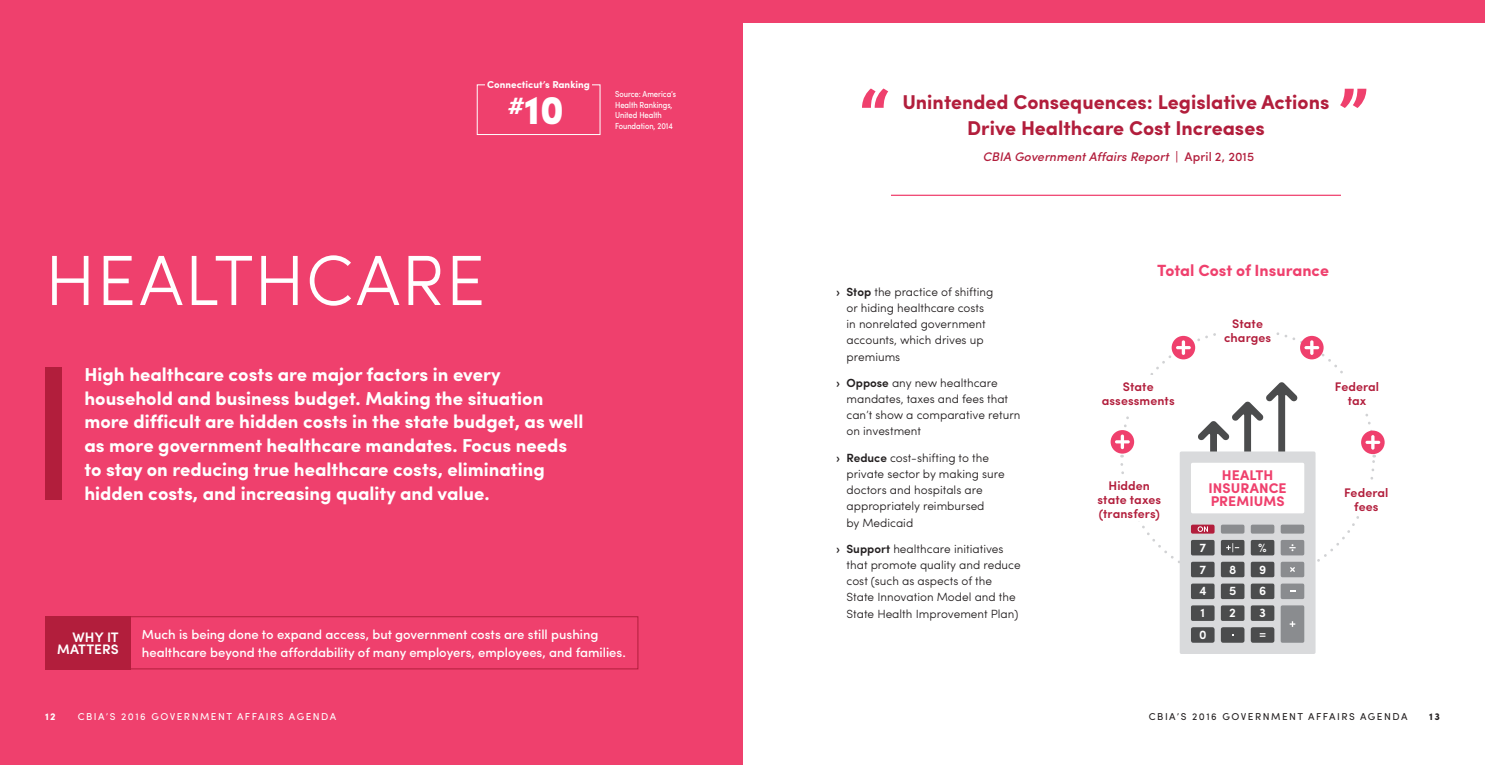
<style>
.page{position:relative;width:1485px;height:765px;background:#fff}
.page>*{position:absolute;margin:0;border:0;box-sizing:border-box;transform-origin:0 0}
.t1{font:900 72.38px "Sofia Pro";color:#ef406d}
.t2{font:300 71.25px "Sofia Pro";letter-spacing:.015em;color:#fff}
.t3{font:900 40.5px "Sofia Pro";color:#fff}
.t4{font:700 20px/26.2px "Sofia Pro";color:#b21e3c;text-align:center}
.t5{font:700 18.75px/23.8px "Sofia Pro";color:#fff}
.t6{font:700 16.25px "Sofia Pro";color:#ef406d}
.t7{font:700 14px/13.4px "Sofia Pro";letter-spacing:.005em;color:#ef406d;text-align:center}
.t8{font:600 13.75px/12.5px "Sofia Pro";letter-spacing:.005em;color:#fff;text-align:right}
.t9{font:500 13.12px/18.1px "Sofia Pro";color:#fff}
.t10{font:600 12.5px/13.9px "Sofia Pro";letter-spacing:.005em;color:#b21e3c;text-align:center}
.t11{font:italic 500 12.5px "Sofia Pro";letter-spacing:.005em;color:#b21e3c}
.t12{font:600 12.5px "Sofia Pro";color:#fff}
.t13{font:300 11.88px/16.2px "Sofia Pro";color:#231f20}
.t14{font:10px "Sofia Pro";letter-spacing:.15em;color:#fff}
.t15{font:10px "Sofia Pro";letter-spacing:.15em;color:#231f20}
.t16{font:700 10px "Sofia Pro";color:#fff}
.t17{font:700 10px "Sofia Pro";color:#231f20}
.t18{font:condensed 8.75px/10.9px "Sofia Pro";color:#fff}
.s1{font-style:normal}
.s2{font-weight:700}
.s3{font-weight:600}
</style>
<div class="page">
<div style="left:0;top:0;width:742px;height:765px;background:#ef406d"></div>
<div style="left:741px;top:0;width:744px;height:22px;background:#ef406d"></div>
<div style="left:45px;top:367px;width:17px;height:133px;background:#b21e3c"></div>
<div style="left:477px;top:84px;width:124px;height:51px;border:1px solid #fff"></div>
<div style="left:485px;top:81px;width:107px;height:8px;background:#ef406d"></div>
<hr style="left:891px;top:195px;width:450px;height:1px;background:#ef406d">
<div style="left:1111px;top:430px;width:23px;height:24px;background:#ef406d;border-radius:50%"></div>
<svg style="left:1361px;top:431px;width:24px;height:23px"></svg>
<div style="left:130px;top:616px;width:508px;height:53px;border:1px solid #b21e3c"></div>
<div style="left:45px;top:616px;width:85px;height:53px;background:#b21e3c"></div>
<div style="left:1180px;top:452px;width:136px;height:202px;background:#d9dadc;border-radius:2px"></div>
<div style="left:1191px;top:584px;width:24px;height:15px;background:#4b4c4d;border-radius:2px"></div>
<div style="left:1191px;top:605px;width:24px;height:16px;background:#4b4c4d;border-radius:2px"></div>
<div style="left:1191px;top:627px;width:24px;height:16px;background:#4b4c4d;border-radius:2px"></div>
<div style="left:1221px;top:584px;width:23px;height:15px;background:#4b4c4d;border-radius:2px"></div>
<div style="left:1221px;top:605px;width:23px;height:16px;background:#4b4c4d;border-radius:2px"></div>
<div style="left:1251px;top:584px;width:23px;height:15px;background:#4b4c4d;border-radius:2px"></div>
<div style="left:1251px;top:605px;width:23px;height:16px;background:#4b4c4d;border-radius:2px"></div>
<div style="left:1251px;top:627px;width:23px;height:16px;background:#4b4c4d;border-radius:2px"></div>
<svg style="left:1260px;top:633px;width:5px;height:4px"></svg>
<div style="left:1281px;top:605px;width:23px;height:38px;background:#8a8c8f;border-radius:2px"></div>
<svg style="left:1290px;top:621px;width:5px;height:6px"></svg>
<div style="left:1281px;top:584px;width:23px;height:15px;background:#8a8c8f;border-radius:2px"></div>
<svg style="left:1115px;top:332px;width:265px;height:253px"></svg>
<div style="left:1221px;top:627px;width:23px;height:16px;background:#4b4c4d;border-radius:2px"></div>
<p class="t16" style="left:487px;top:77px;width:104px">Connecticut’s Ranking</p>
<h3 class="t3" style="left:507px;top:78px;width:58px"><sup>#</sup>10</h3>
<p class="t18" style="left:615px;top:88px;width:63px">Source: America’s<br>Health Rankings,<br>United Health<br>Foundation, 2014</p>
<h2 class="t2" style="left:45px;top:228px;width:442px">HEALTHCARE</h2>
<p class="t5" style="left:84px;top:361px;width:501px">High healthcare costs are major factors in every household and business budget. Making the situation more difficult are hidden costs in the state budget, as well as more government healthcare mandates. Focus needs to stay on reducing true healthcare costs, eliminating hidden costs, and increasing quality and value.</p>
<p class="t8" style="left:57px;top:630px;width:63px">WHY IT<br>MATTERS</p>
<p class="t9" style="left:142px;top:624px;width:486px">Much is being done to expand access, but government costs are still pushing healthcare beyond the affordability of many employers, employees, and families.</p>
<h1 class="t1" style="left:858px;top:59px;width:33px">“</h1>
<h1 class="t1" style="left:1338px;top:56px;width:33px">”</h1>
<h3 class="t4" style="left:903px;top:88px;width:428px">Unintended Consequences: Legislative Actions<br>Drive Healthcare Cost Increases</h3>
<p class="t11" style="left:983px;top:147px;width:273px">CBIA Government Affairs Report <span class="s1">| April 2, 2015</span></p>
<p class="t13" style="left:847px;top:283px;width:148px;text-indent:-10px"><span class="s2">›</span> <span class="s3">Stop</span> the practice of shifting or hiding healthcare costs in nonrelated government accounts, which drives up premiums</p>
<p class="t13" style="left:847px;top:374px;width:175px;text-indent:-10px"><span class="s2">›</span> <span class="s3">Oppose</span> any new healthcare mandates, taxes and fees that can’t show a comparative return on investment</p>
<p class="t13" style="left:847px;top:449px;width:160px;text-indent:-10px"><span class="s2">›</span> <span class="s3">Reduce</span> cost-shifting to the private sector by making sure doctors and hospitals are appropriately reimbursed<br>by Medicaid</p>
<p class="t13" style="left:847px;top:540px;width:176px;text-indent:-10px"><span class="s2">›</span> <span class="s3">Support</span> healthcare initiatives that promote quality and reduce cost (such as aspects of the<br>State Innovation Model and the<br>State Health Improvement Plan)</p>
<h3 class="t6" style="left:1157px;top:258px;width:173px">Total Cost of Insurance</h3>
<p class="t10" style="left:1224px;top:316px;width:49px">State charges</p>
<p class="t10" style="left:1102px;top:379px;width:75px">State assessments</p>
<p class="t10" style="left:1335px;top:379px;width:46px">Federal tax</p>
<p class="t10" style="left:1098px;top:478px;width:65px">Hidden state taxes (transfers)</p>
<p class="t7" style="left:1209px;top:467px;width:80px">HEALTH<br>INSURANCE<br>PREMIUMS</p>
<p class="t12" style="left:1199px;top:538px;width:8px">7</p>
<p class="t12" style="left:1258px;top:538px;width:10px">%</p>
<p class="t12" style="left:1199px;top:560px;width:8px">7</p>
<p class="t12" style="left:1229px;top:560px;width:9px">8</p>
<p class="t12" style="left:1259px;top:560px;width:9px">9</p>
<p class="t12" style="left:1199px;top:582px;width:9px">4</p>
<p class="t12" style="left:1229px;top:582px;width:9px">5</p>
<p class="t12" style="left:1259px;top:582px;width:9px">6</p>
<p class="t12" style="left:1201px;top:603px;width:6px">1</p>
<p class="t12" style="left:1229px;top:603px;width:8px">2</p>
<p class="t12" style="left:1259px;top:603px;width:8px">3</p>
<p class="t12" style="left:1199px;top:625px;width:9px">0</p>
<p class="t10" style="left:1344px;top:485px;width:46px">Federal fees</p>
<p class="t16" style="left:45px;top:709px;width:12px">12</p>
<p class="t14" style="left:78px;top:709px;width:260px">CBIA’S 2016 GOVERNMENT AFFAIRS AGENDA</p>
<p class="t15" style="left:1149px;top:709px;width:260px">CBIA’S 2016 GOVERNMENT AFFAIRS AGENDA</p>
<p class="t17" style="left:1429px;top:709px;width:12px">13</p>
</div>
